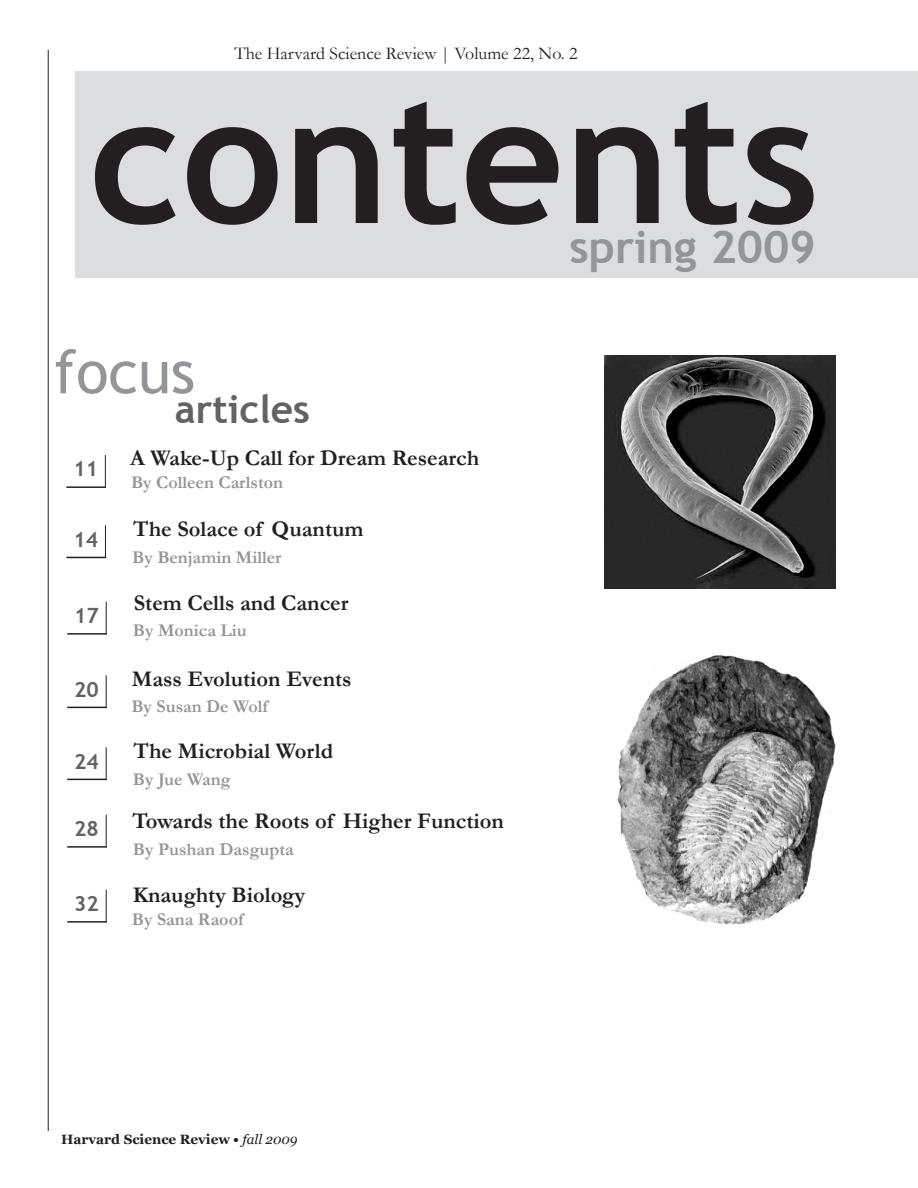
<style>
.page{position:relative;width:918px;height:1188px;background:#fff}
.page>*{position:absolute;margin:0;border:0;box-sizing:border-box;transform-origin:0 0}
.t1{font:700 180px "Trebuchet MS";color:#231f20}
.t2{font:60px "Trebuchet MS";color:#939598}
.t3{font:700 45px "Trebuchet MS";color:#939598}
.t4{font:700 39px "Trebuchet MS";color:#636366}
.t5{font:700 22.5px "Garamond";color:#231f20}
.t6{font:700 21px "Trebuchet MS";color:#636366}
.t7{font:700 18px "Garamond";color:#939598}
.t8{font:18px "Garamond";color:#231f20}
.t9{font:700 13.5px "Georgia";color:#231f20}
.s1{font-weight:400}
.s2{font-weight:400;font-style:italic}
</style>
<div class="page">
<hr style="left:48px;top:50px;width:1px;height:1084px;background:#231f20">
<div style="left:75px;top:71px;width:843px;height:207px;background:#dcdddf"></div>
<hr style="left:105px;top:525px;width:1px;height:33px;background:#231f20">
<hr style="left:66px;top:557px;width:40px;height:1px;background:#231f20">
<hr style="left:106px;top:602px;width:1px;height:32px;background:#231f20">
<hr style="left:67px;top:633px;width:40px;height:2px;background:#231f20">
<hr style="left:106px;top:675px;width:1px;height:33px;background:#231f20">
<hr style="left:67px;top:707px;width:40px;height:1px;background:#231f20">
<hr style="left:106px;top:747px;width:1px;height:33px;background:#231f20">
<hr style="left:67px;top:779px;width:40px;height:1px;background:#231f20">
<hr style="left:106px;top:815px;width:1px;height:32px;background:#231f20">
<hr style="left:67px;top:846px;width:40px;height:2px;background:#231f20">
<hr style="left:106px;top:890px;width:1px;height:32px;background:#231f20">
<hr style="left:67px;top:921px;width:40px;height:2px;background:#231f20">
<hr style="left:105px;top:455px;width:1px;height:32px;background:#231f20">
<hr style="left:66px;top:486px;width:40px;height:2px;background:#231f20">
<div style="left:36px;top:1131px;width:24px;height:24px;background:#fff"></div>
<img style="left:605px;top:356px;width:231px;height:232px">
<img style="left:617px;top:655px;width:219px;height:270px">
<p class="t8" style="left:234px;top:44px;width:345px">The Harvard Science Review | Volume 22, No. 2</p>
<h1 class="t1" style="left:89px;top:54px;width:732px">contents</h1>
<h3 class="t3" style="left:569px;top:221px;width:248px">spring 2009</h3>
<h2 class="t2" style="left:54px;top:337px;width:143px">focus</h2>
<h3 class="t4" style="left:175px;top:386px;width:137px">articles</h3>
<p class="t6" style="left:74px;top:457px;width:26px">11</p>
<p class="t6" style="left:74px;top:527px;width:26px">14</p>
<p class="t6" style="left:74px;top:603px;width:26px">17</p>
<p class="t6" style="left:74px;top:677px;width:26px">20</p>
<p class="t6" style="left:74px;top:749px;width:26px">24</p>
<p class="t6" style="left:74px;top:816px;width:26px">28</p>
<p class="t6" style="left:74px;top:891px;width:26px">32</p>
<p class="t5" style="left:130px;top:445px;width:351px">A Wake-Up Call for Dream Research</p>
<p class="t7" style="left:131px;top:472px;width:153px">By Colleen Carlston</p>
<p class="t5" style="left:133px;top:517px;width:232px">The Solace of Quantum</p>
<p class="t7" style="left:132px;top:548px;width:151px">By Benjamin Miller</p>
<p class="t5" style="left:134px;top:591px;width:216px">Stem Cells and Cancer</p>
<p class="t7" style="left:133px;top:621px;width:115px">By Monica Liu</p>
<p class="t5" style="left:132px;top:666px;width:221px">Mass Evolution Events</p>
<p class="t7" style="left:131px;top:696px;width:138px">By Susan De Wolf</p>
<p class="t5" style="left:133px;top:738px;width:201px">The Microbial World</p>
<p class="t7" style="left:133px;top:770px;width:99px">By Jue Wang</p>
<p class="t5" style="left:132px;top:809px;width:373px">Towards the Roots of Higher Function</p>
<p class="t7" style="left:133px;top:840px;width:162px">By Pushan Dasgupta</p>
<p class="t5" style="left:133px;top:883px;width:174px">Knaughty Biology</p>
<p class="t7" style="left:132px;top:910px;width:113px">By Sana Raoof</p>
<p class="t9" style="left:50px;top:1132px;width:248px"><span class="s1">2</span> Harvard Science Review • <span class="s2">fall 2009</span></p>
</div>
